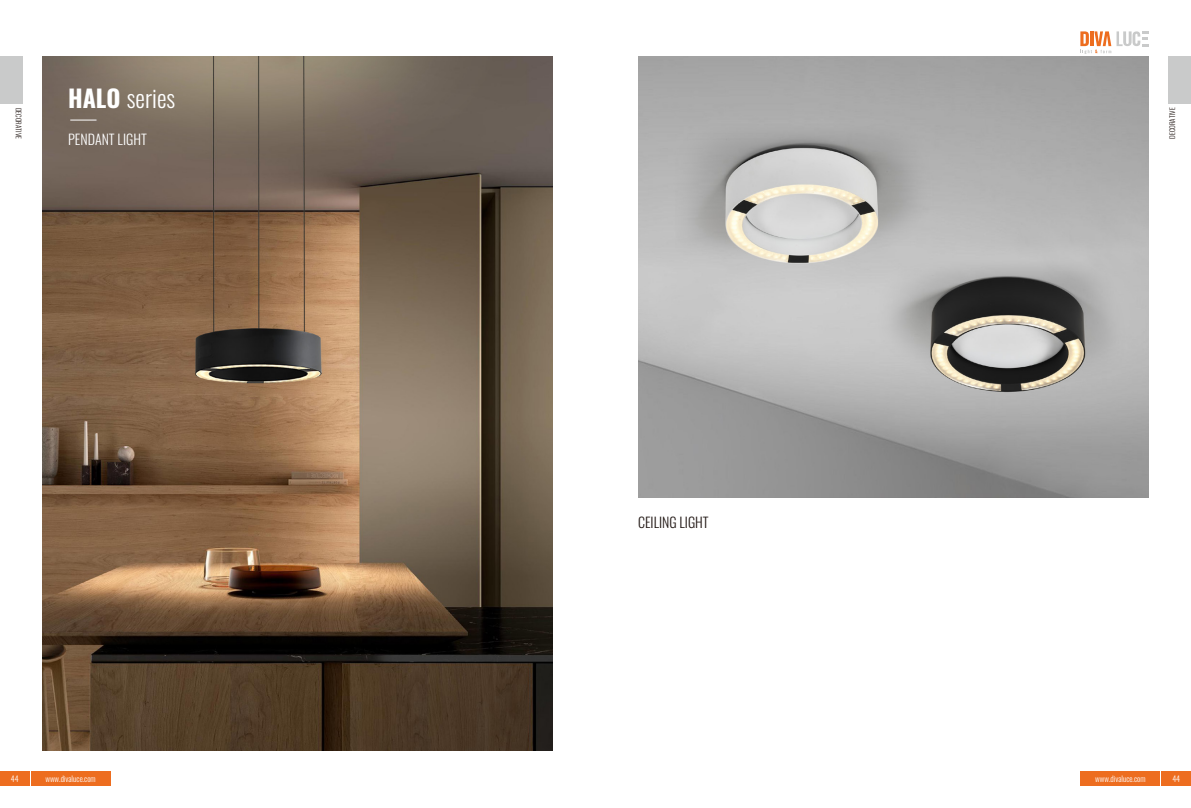
<style>
.page{position:relative;width:1191px;height:808px;background:#fff}
.page>*{position:absolute;margin:0;border:0;box-sizing:border-box;transform-origin:0 0}
.t1{font:300 24px "Oswald";color:#fff}
.t2{font:300 14px "Oswald";color:#fff}
.t3{font:300 14px "Oswald";color:#221815}
.t4{font:300 8px "Oswald";color:#fff}
.t5{font:300 7px "Oswald";color:#221815}
.s1{font-weight:700}
</style>
<div class="page">
<div style="left:1168px;top:57px;width:23px;height:47px;background:#c9caca"></div>
<div style="left:0;top:57px;width:22px;height:47px;background:#c9caca"></div>
<div style="left:1161px;top:771px;width:30px;height:14px;background:#ed6d1f"></div>
<div style="left:1080px;top:771px;width:80px;height:14px;background:#ed6d1f"></div>
<div style="left:0;top:771px;width:29px;height:14px;background:#ed6d1f"></div>
<div style="left:31px;top:771px;width:80px;height:14px;background:#ed6d1f"></div>
<svg style="left:1080px;top:31px;width:68px;height:23px"></svg>
<img style="left:43px;top:56px;width:510px;height:695px">
<img style="left:638px;top:56px;width:510px;height:442px">
<svg style="left:70px;top:120px;width:26px;height:1px"></svg>
<p class="t5" style="left:25px;top:108px;width:33px;rotate:90deg">DECORATIVE</p>
<p class="t1" style="left:68px;top:77px;width:109px"><span class="s1">HALO</span> series</p>
<p class="t2" style="left:68px;top:127px;width:80px">PENDANT LIGHT</p>
<p class="t3" style="left:638px;top:510px;width:72px">CEILING LIGHT</p>
<p class="t5" style="left:1166px;top:139px;width:33px;rotate:-90deg">DECORATIVE</p>
<p class="t4" style="left:11px;top:771px;width:9px">44</p>
<p class="t4" style="left:45px;top:771px;width:52px">www.divaluce.com</p>
<p class="t4" style="left:1095px;top:771px;width:52px">www.divaluce.com</p>
<p class="t4" style="left:1172px;top:771px;width:9px">44</p>
</div>
